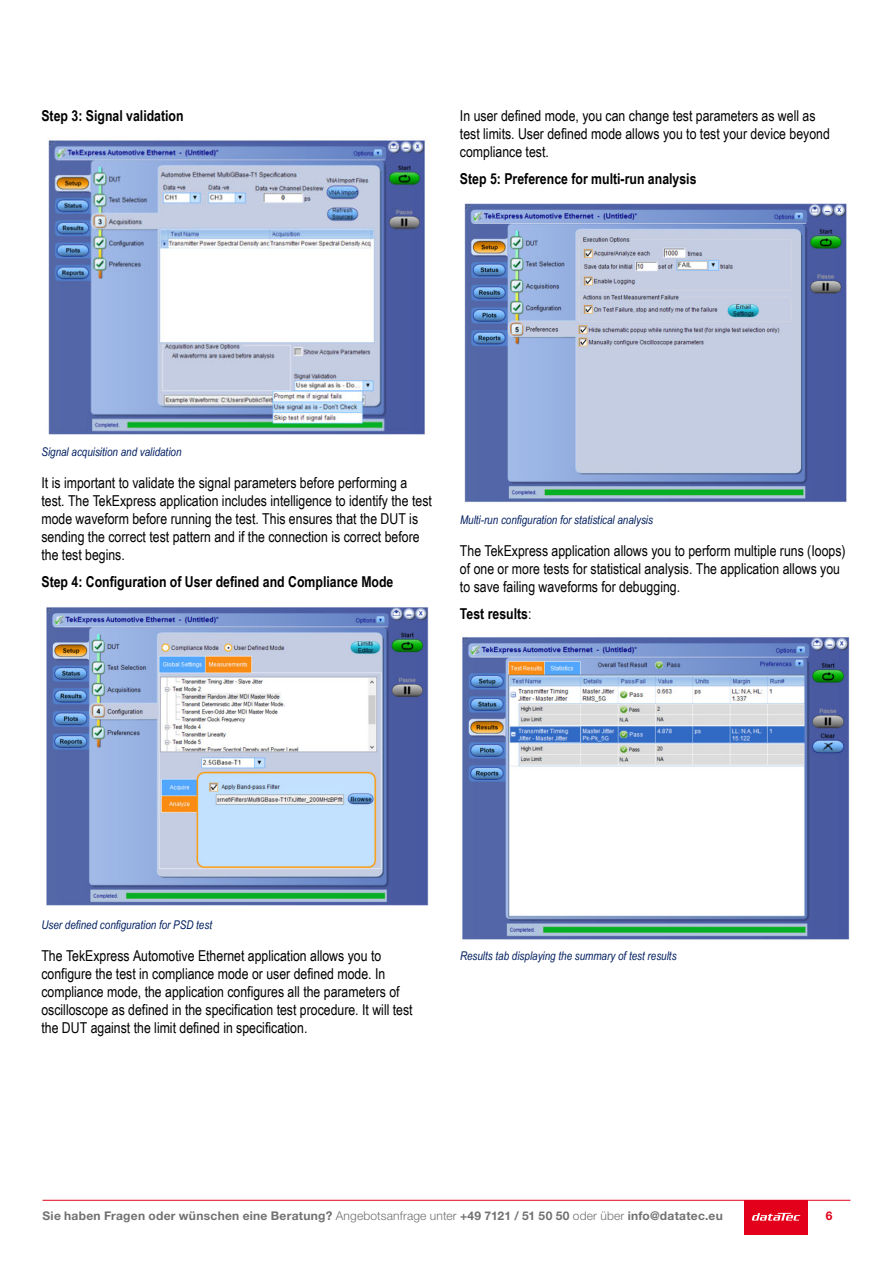
<style>
.page{position:relative;width:893px;height:1263px;background:#fff}
.page>*{position:absolute;margin:0;border:0;box-sizing:border-box;transform-origin:0 0}
.t1{font:15px/18px "Arial Narrow";color:#000}
.t2{font:700 15px "Arial Narrow";color:#000}
.t3{font:italic 12px "Arial Narrow";color:#001e60}
.t4{font:700 12px "Helvetica Neue LT Pro";letter-spacing:.025em;color:#707172}
.t5{font:700 12px "Helvetica Neue LT Pro";color:#e2001a}
.s1{font-weight:400}
.s2{font-weight:300}
</style>
<div class="page">
<div style="left:744px;top:1200px;width:64px;height:34px;background:#e2001a"></div>
<svg style="left:752px;top:1213px;width:48px;height:7px"></svg>
<hr style="left:43px;top:1200px;width:807px;height:1px;background:#e2001a">
<img style="left:48px;top:139px;width:380px;height:296px">
<img style="left:46px;top:607px;width:383px;height:299px">
<img style="left:464px;top:203px;width:383px;height:299px">
<img style="left:462px;top:637px;width:388px;height:303px">
<p class="t2" style="left:41px;top:105px;width:144px">Step 3: Signal validation</p>
<p class="t1" style="left:460px;top:107px;width:371px">In user defined mode, you can change test parameters as well as test limits. User defined mode allows you to test your device beyond compliance test.</p>
<p class="t2" style="left:460px;top:168px;width:238px">Step 5: Preference for multi-run analysis</p>
<p class="t3" style="left:41px;top:443px;width:142px">Signal acquisition and validation</p>
<p class="t1" style="left:41px;top:473px;width:392px">It is important to validate the signal parameters before performing a test. The TekExpress application includes intelligence to identify the test mode waveform before running the test. This ensures that the DUT is sending the correct test pattern and if the connection is correct before the test begins.</p>
<p class="t2" style="left:41px;top:570px;width:353px">Step 4: Configuration of User defined and Compliance Mode</p>
<p class="t3" style="left:460px;top:511px;width:195px">Multi-run configuration for statistical analysis</p>
<p class="t1" style="left:460px;top:541px;width:387px">The TekExpress application allows you to perform multiple runs (Ioops) of one or more tests for statistical analysis. The application allows you to save failing waveforms for debugging.</p>
<p class="t2" style="left:460px;top:602px;width:73px">Test results<span class="s1">:</span></p>
<p class="t3" style="left:41px;top:916px;width:172px">User defined configuration for PSD test</p>
<p class="t1" style="left:41px;top:946px;width:373px">The TekExpress Automotive Ethernet application allows you to configure the test in compliance mode or user defined mode. In compliance mode, the application configures all the parameters of oscilloscope as defined in the specification test procedure. It will test the DUT against the limit defined in specification.</p>
<p class="t3" style="left:460px;top:947px;width:218px">Results tab displaying the summary of test results</p>
<p class="t4" style="left:43px;top:1209px;width:682px">Sie haben Fragen oder wünschen eine Beratung? <span class="s2">Angebotsanfrage unter</span> +49 7121 / 51 50 50 <span class="s2">oder über</span> info@datatec.eu</p>
<p class="t5" style="left:826px;top:1209px;width:8px">6</p>
</div>
